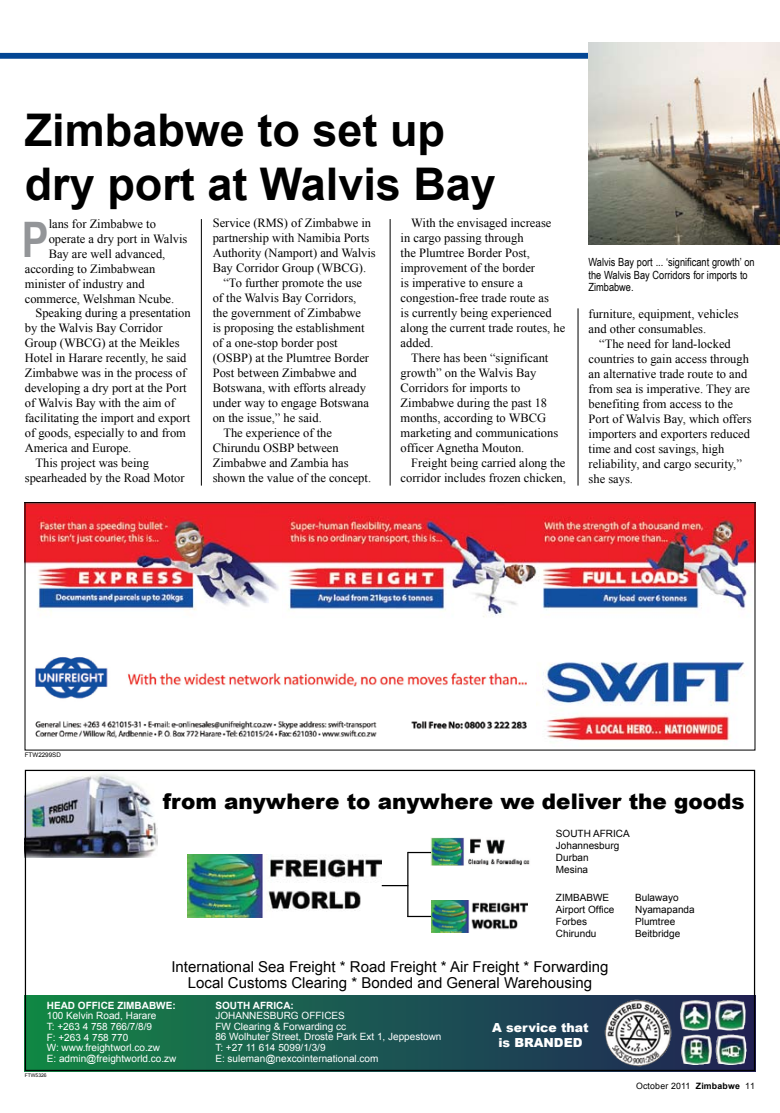
<style>
.page{position:relative;width:780px;height:1113px;background:#fff}
.page>*{position:absolute;margin:0;border:0;box-sizing:border-box;transform-origin:0 0}
.t1{font:700 49px "Arial Narrow";color:#939598}
.t2{font:700 45px/54px "Arial";color:#000}
.t3{font:900 21.5px "Arial";color:#000}
.t4{font:15px/16.2px "Arial";color:#000;text-align:center}
.t5{font:12.5px "Times New Roman";color:#000}
.t6{font:900 12.5px/15px "Arial";color:#fff;text-align:center}
.t7{font:11.25px/12.5px "Arial Narrow";color:#000}
.t8{font:10px/10.6px "Arial";color:#fff}
.t9{font:10px/12px "Arial";color:#000}
.t10{font:8.75px "Arial";letter-spacing:.02em;color:#000}
.t11{font:6.25px "Arial";color:#000}
.t12{font:5px "Arial";color:#000}
.s1{font-weight:700}
</style>
<div class="page">
<svg style="left:0;top:53px;width:588px;height:6px;background:#0e4e98"></svg>
<img style="left:35px;top:657px;width:492px;height:81px">
<img style="left:536px;top:662px;width:209px;height:80px">
<img style="left:27px;top:504px;width:255px;height:108px">
<img style="left:539px;top:504px;width:214px;height:106px">
<img style="left:282px;top:504px;width:257px;height:113px">
<div style="left:25px;top:502px;width:730px;height:248px;border:1px solid #000"></div>
<img style="left:27px;top:773px;width:130px;height:84px">
<div style="left:25px;top:996px;width:730px;height:75px;background:linear-gradient(to right,#148648,#222357)"></div>
<img style="left:187px;top:854px;width:194px;height:63px">
<img style="left:604px;top:999px;width:68px;height:67px">
<img style="left:680px;top:1000px;width:65px;height:31px">
<img style="left:680px;top:1034px;width:67px;height:32px">
<img style="left:430px;top:838px;width:100px;height:27px">
<img style="left:431px;top:901px;width:96px;height:31px">
<svg style="left:382px;top:885px;width:25px;height:1px"></svg>
<svg style="left:408px;top:852px;width:23px;height:1px"></svg>
<svg style="left:408px;top:916px;width:23px;height:1px"></svg>
<hr style="left:407px;top:852px;width:1px;height:65px;background:#000">
<img style="left:588px;top:43px;width:192px;height:201px">
<hr style="left:201px;top:219px;width:1px;height:266px;background:#000">
<hr style="left:390px;top:219px;width:1px;height:266px;background:#000">
<hr style="left:577px;top:308px;width:1px;height:177px;background:#000">
<p class="t2" style="left:25px;top:105px;width:472px">Zimbabwe to set up dry port at Walvis Bay</p>
<p class="t1" style="left:22px;top:211px;width:28px">P</p>
<p class="t5" style="left:49px;top:216px;width:109px">lans for Zimbabwe to</p>
<p class="t5" style="left:49px;top:231px;width:140px">operate a dry port in Walvis</p>
<p class="t5" style="left:49px;top:246px;width:118px">Bay are well advanced,</p>
<p class="t5" style="left:25px;top:261px;width:132px">according to Zimbabwean</p>
<p class="t5" style="left:25px;top:276px;width:121px">minister of industry and</p>
<p class="t5" style="left:25px;top:291px;width:151px">commerce, Welshman Ncube.</p>
<p class="t5" style="left:35px;top:304px;width:157px">Speaking during a presentation</p>
<p class="t5" style="left:25px;top:319px;width:139px">by the Walvis Bay Corridor</p>
<p class="t5" style="left:25px;top:334px;width:156px">Group (WBCG) at the Meikles</p>
<p class="t5" style="left:25px;top:349px;width:163px">Hotel in Harare recently, he said</p>
<p class="t5" style="left:25px;top:364px;width:163px">Zimbabwe was in the process of</p>
<p class="t5" style="left:25px;top:379px;width:163px">developing a dry port at the Port</p>
<p class="t5" style="left:25px;top:394px;width:152px">of Walvis Bay with the aim of</p>
<p class="t5" style="left:25px;top:409px;width:167px">facilitating the import and export</p>
<p class="t5" style="left:25px;top:424px;width:163px">of goods, especially to and from</p>
<p class="t5" style="left:25px;top:439px;width:108px">America and Europe.</p>
<p class="t5" style="left:35px;top:454px;width:115px">This project was being</p>
<p class="t5" style="left:25px;top:469px;width:161px">spearheaded by the Road Motor</p>
<p class="t5" style="left:213px;top:214px;width:160px">Service (RMS) of Zimbabwe in</p>
<p class="t5" style="left:213px;top:229px;width:158px">partnership with Namibia Ports</p>
<p class="t5" style="left:213px;top:244px;width:164px">Authority (Namport) and Walvis</p>
<p class="t5" style="left:213px;top:259px;width:155px">Bay Corridor Group (WBCG).</p>
<p class="t5" style="left:223px;top:274px;width:140px">“To further promote the use</p>
<p class="t5" style="left:213px;top:289px;width:145px">of the Walvis Bay Corridors,</p>
<p class="t5" style="left:213px;top:304px;width:150px">the government of Zimbabwe</p>
<p class="t5" style="left:213px;top:319px;width:153px">is proposing the establishment</p>
<p class="t5" style="left:213px;top:334px;width:126px">of a one-stop border post</p>
<p class="t5" style="left:213px;top:349px;width:158px">(OSBP) at the Plumtree Border</p>
<p class="t5" style="left:213px;top:364px;width:146px">Post between Zimbabwe and</p>
<p class="t5" style="left:213px;top:379px;width:155px">Botswana, with efforts already</p>
<p class="t5" style="left:213px;top:394px;width:158px">under way to engage Botswana</p>
<p class="t5" style="left:213px;top:409px;width:111px">on the issue,” he said.</p>
<p class="t5" style="left:223px;top:424px;width:110px">The experience of the</p>
<p class="t5" style="left:213px;top:439px;width:127px">Chirundu OSBP between</p>
<p class="t5" style="left:213px;top:454px;width:137px">Zimbabwe and Zambia has</p>
<p class="t5" style="left:213px;top:469px;width:160px">shown the value of the concept.</p>
<p class="t5" style="left:411px;top:214px;width:142px">With the envisaged increase</p>
<p class="t5" style="left:400px;top:229px;width:125px">in cargo passing through</p>
<p class="t5" style="left:400px;top:244px;width:131px">the Plumtree Border Post,</p>
<p class="t5" style="left:400px;top:259px;width:136px">improvement of the border</p>
<p class="t5" style="left:400px;top:274px;width:124px">is imperative to ensure a</p>
<p class="t5" style="left:400px;top:289px;width:150px">congestion-free trade route as</p>
<p class="t5" style="left:400px;top:304px;width:153px">is currently being experienced</p>
<p class="t5" style="left:400px;top:319px;width:166px">along the current trade routes, he</p>
<p class="t5" style="left:400px;top:334px;width:34px">added.</p>
<p class="t5" style="left:411px;top:349px;width:139px">There has been “significant</p>
<p class="t5" style="left:400px;top:364px;width:137px">growth” on the Walvis Bay</p>
<p class="t5" style="left:400px;top:379px;width:121px">Corridors for imports to</p>
<p class="t5" style="left:400px;top:394px;width:148px">Zimbabwe during the past 18</p>
<p class="t5" style="left:400px;top:409px;width:147px">months, according to WBCG</p>
<p class="t5" style="left:400px;top:424px;width:159px">marketing and communications</p>
<p class="t5" style="left:400px;top:439px;width:125px">officer Agnetha Mouton.</p>
<p class="t5" style="left:411px;top:454px;width:156px">Freight being carried along the</p>
<p class="t5" style="left:400px;top:469px;width:167px">corridor includes frozen chicken,</p>
<p class="t7" style="left:588px;top:256px;width:167px">Walvis Bay port ... ‘significant growth’ on the Walvis Bay Corridors for imports to<br>Zimbabwe.</p>
<p class="t5" style="left:588px;top:305px;width:151px">furniture, equipment, vehicles</p>
<p class="t5" style="left:588px;top:320px;width:119px">and other consumables.</p>
<p class="t5" style="left:599px;top:335px;width:133px">“The need for land-locked</p>
<p class="t5" style="left:588px;top:350px;width:162px">countries to gain access through</p>
<p class="t5" style="left:588px;top:365px;width:160px">an alternative trade route to and</p>
<p class="t5" style="left:588px;top:380px;width:163px">from sea is imperative. They are</p>
<p class="t5" style="left:588px;top:395px;width:146px">benefiting from access to the</p>
<p class="t5" style="left:588px;top:410px;width:164px">Port of Walvis Bay, which offers</p>
<p class="t5" style="left:588px;top:425px;width:163px">importers and exporters reduced</p>
<p class="t5" style="left:588px;top:440px;width:137px">time and cost savings, high</p>
<p class="t5" style="left:588px;top:455px;width:155px">reliability, and cargo security,”</p>
<p class="t5" style="left:588px;top:470px;width:46px">she says.</p>
<p class="t11" style="left:25px;top:751px;width:38px">FTW2299SD</p>
<p class="t3" style="left:163px;top:789px;width:583px">from anywhere to anywhere we deliver the goods</p>
<p class="t9" style="left:556px;top:828px;width:75px">South AfricA<br>Johannesburg<br>Durban<br>Mesina</p>
<p class="t9" style="left:556px;top:891px;width:60px">ZiMbAbwe<br>Airport Office forbes chirundu</p>
<p class="t9" style="left:635px;top:891px;width:61px">bulawayo<br>Nyamapanda<br>Plumtree beitbridge</p>
<p class="t4" style="left:171px;top:959px;width:438px">international Sea freight * road freight * Air freight * forwarding<br>Local Customs Clearing * Bonded and General Warehousing</p>
<p class="t8" style="left:47px;top:1000px;width:131px"><span class="s1">Head Office Zimbabwe:<br></span>100 Kelvin road, harare<br>t: +263 4 758 766/7/8/9<br>f: +263 4 758 770<br>W: www.freightworl.co.zw<br>E: admin@freightworld.co.zw</p>
<p class="t8" style="left:215px;top:999px;width:228px"><span class="s1">SOutH africa:<br></span>JOHANNESBURG OFFICES<br>FW Clearing &amp; Forwarding cc<br>86 wolhuter Street, Droste Park ext 1, Jeppestown t: +27 11 614 5099/1/3/9<br>E: suleman@nexcointernational.com</p>
<p class="t6" style="left:492px;top:1020px;width:98px">A service that is BRANDED</p>
<p class="t12" style="left:25px;top:1072px;width:23px">ftw5326</p>
<p class="t10" style="left:636px;top:1080px;width:120px">October 2011 <span class="s1">Zimbabwe</span> 11</p>
</div>
